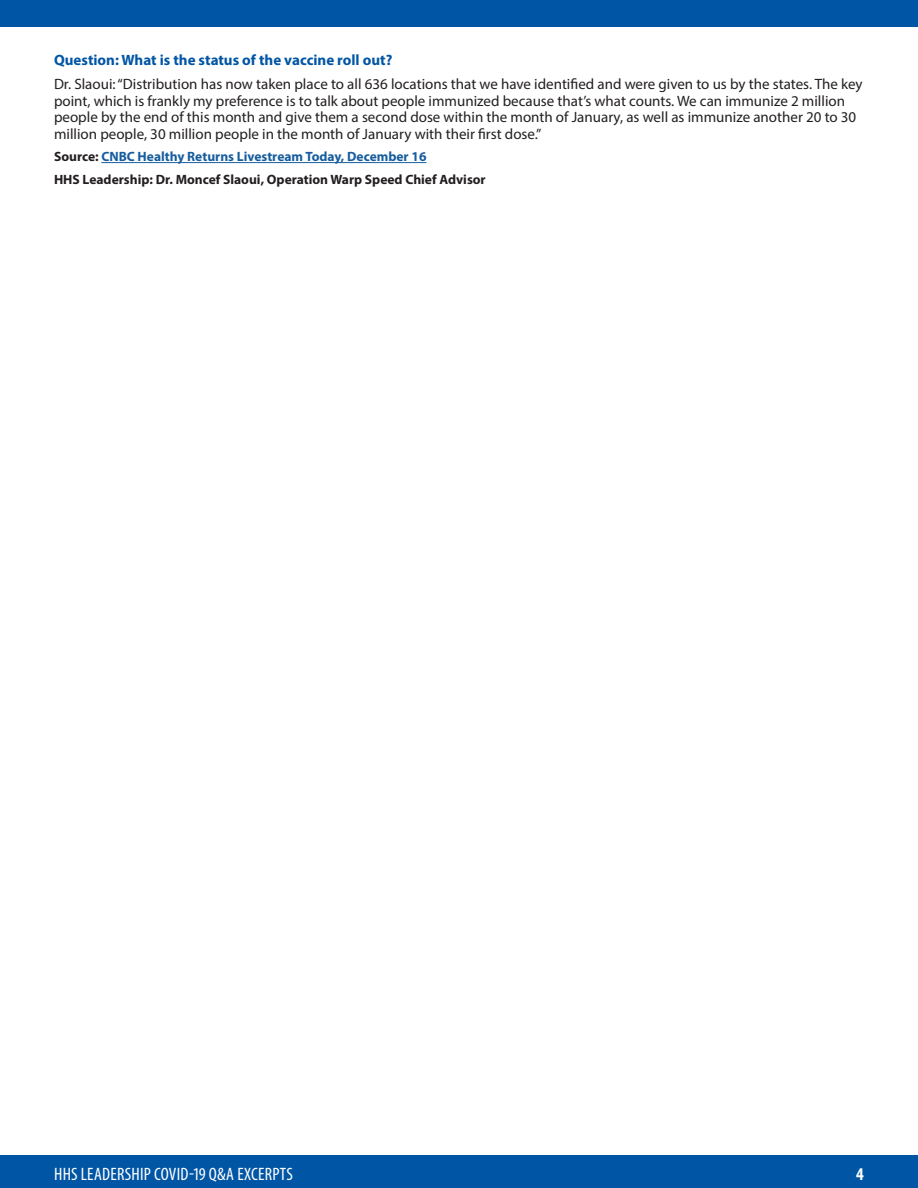
<style>
.page{position:relative;width:918px;height:1188px;background:#fff}
.page>*{position:absolute;margin:0;border:0;box-sizing:border-box;transform-origin:0 0}
.t1{font:condensed 18px "Myriad Pro";letter-spacing:.01em;color:#fff}
.t2{font:700 condensed 18px "Myriad Pro";color:#fff}
.body_copy{font:15px/16.5px "Myriad Pro";color:#231f20}
.body_copy-2{font:700 15px "Myriad Pro";color:#0155a5}
.body_copy-3{font:700 13.5px "Myriad Pro";color:#231f20}
.body_copy-4{font:700 13.5px "Myriad Pro";color:#175d9e}
.s1{color:#231f20}
</style>
<div class="page">
<div style="left:0;top:1155px;width:918px;height:33px;background:#0155a5"></div>
<div style="left:0;top:0;width:918px;height:27px;background:#0155a5"></div>
<hr style="left:101px;top:162px;width:326px;height:1px;background:#175d9e">
<p class="body_copy-2" style="left:54px;top:50px;width:340px">Question: What is the status of the vaccine roll out?</p>
<p class="body_copy" style="left:54px;top:76px;width:810px">Dr. Slaoui: “Distribution has now taken place to all 636 locations that we have identified and were given to us by the states. The key point, which is frankly my preference is to talk about people immunized because that’s what counts. We can immunize 2 million people by the end of this month and give them a second dose within the month of January, as well as immunize another 20 to 30 million people, 30 million people in the month of January with their first dose.”</p>
<p class="body_copy-4" style="left:54px;top:148px;width:374px"><span class="s1">Source:</span> CNBC Healthy Returns Livestream Today, December 16</p>
<p class="body_copy-3" style="left:54px;top:170px;width:433px">HHS Leadership: Dr. Moncef Slaoui, Operation Warp Speed Chief Advisor</p>
<p class="t1" style="left:54px;top:1163px;width:240px">HHS LEADERSHIP COVID-19 Q&amp;A EXCERPTS</p>
<p class="t2" style="left:856px;top:1163px;width:9px">4</p>
</div>
